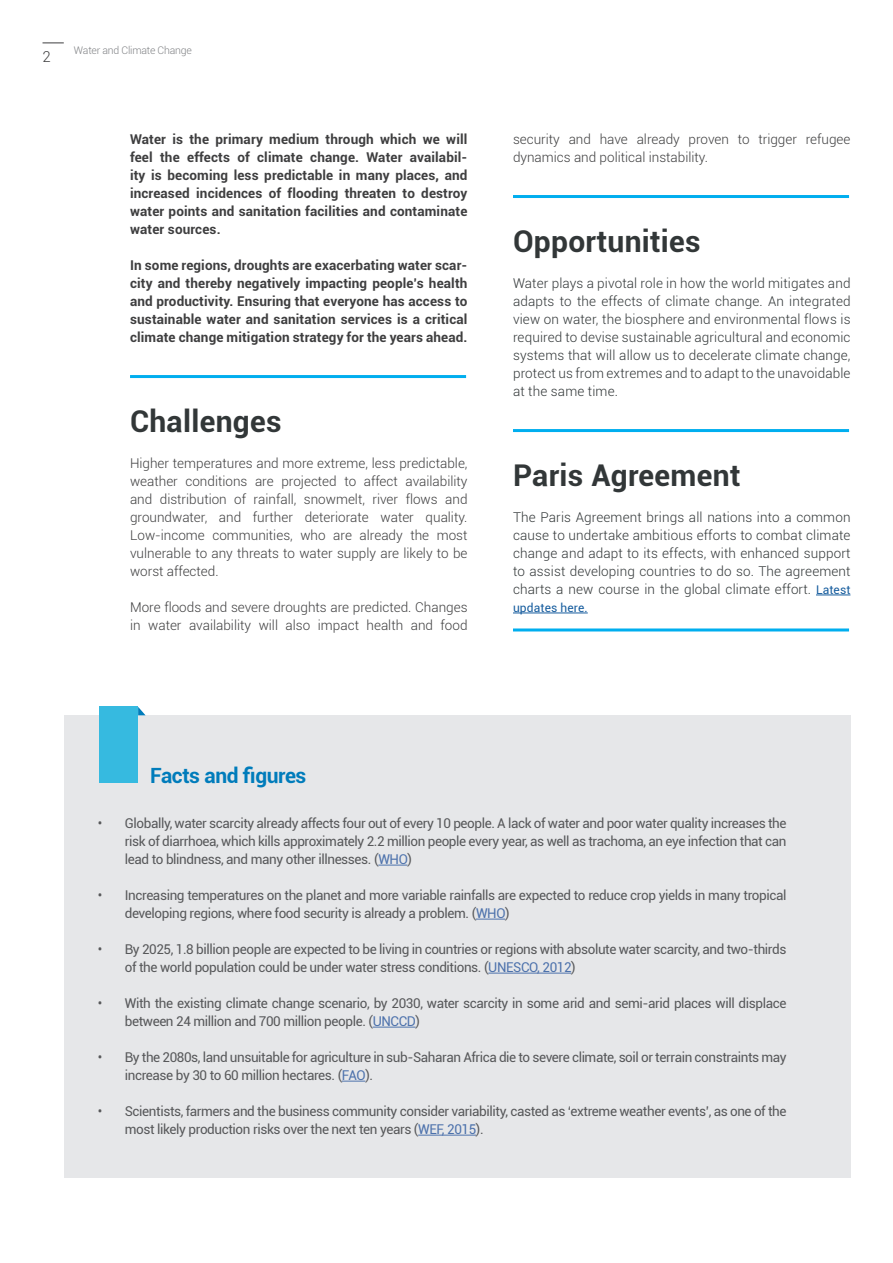
<style>
.page{position:relative;width:893px;height:1263px;background:#fff}
.page>*{position:absolute;margin:0;border:0;box-sizing:border-box;transform-origin:0 0}
.Title_1{font:700 30px "Roboto";letter-spacing:.01em;color:#323738}
.Box_title_2{font:700 21px "Roboto";letter-spacing:-.02em;color:#007cbb}
.t1{font:300 15px "Roboto";color:#3e3e3f}
.t2{font:13.5px/18px "Roboto";letter-spacing:-.03em;color:#57585a}
.txt_courant_paragrap{font:300 13.5px/18px "Roboto";letter-spacing:.01em;color:#323738;text-align:justify}
.txt_courant_paragrap-2{font:700 13.5px/18px "Roboto";letter-spacing:.01em;color:#3e3e3f;text-align:justify}
.txt_courant_paragrap-3{font:300 13.5px/18px "Roboto";color:#3e3e3f}
.txt_courant_paragrap-4{font:12px "Roboto";letter-spacing:.01em;color:#175d9e}
.title_2{font:300 10.5px "Roboto";letter-spacing:-.02em;color:#808285}
.s1{font-weight:400;font-size:12px;color:#175d9e}
.s2{color:#4d72ac}
</style>
<div class="page">
<svg style="left:43px;top:43px;width:21px;height:1px"></svg>
<hr style="left:130px;top:375px;width:336px;height:3px;background:#00aeef">
<hr style="left:816px;top:595px;width:34px;height:1px;background:#175d9e">
<hr style="left:513px;top:613px;width:75px;height:1px;background:#175d9e">
<hr style="left:513px;top:195px;width:336px;height:3px;background:#00aeef">
<hr style="left:513px;top:429px;width:336px;height:3px;background:#00aeef">
<div style="left:64px;top:715px;width:786px;height:463px;background:#e6e7e9"></div>
<svg style="left:378px;top:865px;width:29px;height:1px"></svg>
<svg style="left:476px;top:919px;width:29px;height:1px"></svg>
<hr style="left:488px;top:973px;width:83px;height:1px;background:#4d72ac">
<hr style="left:373px;top:1027px;width:43px;height:1px;background:#4d72ac">
<svg style="left:342px;top:1081px;width:23px;height:1px"></svg>
<hr style="left:418px;top:1135px;width:58px;height:1px;background:#4d72ac">
<div style="left:100px;top:707px;width:38px;height:76px;background:#36bae0"></div>
<svg style="left:138px;top:707px;width:8px;height:8px"></svg>
<hr style="left:513px;top:628px;width:336px;height:3px;background:#00aeef">
<p class="t1" style="left:43px;top:46px;width:10px">2</p>
<p class="title_2" style="left:74px;top:43px;width:119px">Water and Climate Change</p>
<p class="txt_courant_paragrap-2" style="left:130px;top:130px;width:339px">Water is the primary medium through which we will feel the effects of climate change. Water availabil&shy;ity is becoming less predictable in many places, and increased incidences of flooding threaten to destroy water points and sanitation facilities and contaminate water sources.</p>
<p class="txt_courant_paragrap-2" style="left:130px;top:256px;width:339px">In some regions, droughts are exacerbating water scar&shy;city and thereby negatively impacting people’s health and productivity. Ensuring that everyone has access to sustainable water and sanitation services is a critical climate change mitigation strategy for the years ahead.</p>
<p class="Title_1" style="left:130px;top:400px;width:153px">Challenges</p>
<p class="txt_courant_paragrap-3" style="left:130px;top:454px;width:339px;text-align:justify">Higher temperatures and more extreme, less predictable, weather conditions are projected to affect availability and distribution of rainfall, snowmelt, river flows and groundwater, and further deteriorate water quality.<br>Low-income communities, who are already the most vulnerable to any threats to water supply are likely to be worst affected.</p>
<p class="txt_courant_paragrap-3" style="left:130px;top:598px;width:339px">More floods and severe droughts are predicted. Changes in water availability will also impact health and food</p>
<p class="txt_courant_paragrap-3" style="left:513px;top:130px;width:339px">security and have already proven to trigger refugee dynamics and political instability.</p>
<p class="Title_1" style="left:513px;top:220px;width:189px">Opportunities</p>
<p class="txt_courant_paragrap" style="left:513px;top:274px;width:339px">Water plays a pivotal role in how the world mitigates and adapts to the effects of climate change. An integrated view on water, the biosphere and environmental flows is required to devise sustainable agricultural and economic systems that will allow us to decelerate climate change, protect us from extremes and to adapt to the unavoidable at the same time.</p>
<p class="Title_1" style="left:513px;top:454px;width:229px">Paris Agreement</p>
<p class="txt_courant_paragrap" style="left:513px;top:508px;width:339px">The Paris Agreement brings all nations into a common cause to undertake ambitious efforts to combat climate change and adapt to its effects, with enhanced support to assist developing countries to do so. The agreement charts a new course in the global climate effort. <span class="s1">Latest</span></p>
<p class="txt_courant_paragrap-4" style="left:513px;top:599px;width:76px">updates here.</p>
<p class="Box_title_2" style="left:150px;top:761px;width:158px">Facts and figures</p>
<p class="t2" style="left:125px;top:814px;width:663px;text-align:justify;text-indent:-27px">• Globally, water scarcity already affects four out of every 10 people. A lack of water and poor water quality increases the risk of diarrhoea, which kills approximately 2.2 million people every year, as well as trachoma, an eye infection that can lead to blindness, and many other illnesses. (<span class="s2">WHO</span>)</p>
<p class="t2" style="left:125px;top:886px;width:663px;text-indent:-27px">• Increasing temperatures on the planet and more variable rainfalls are expected to reduce crop yields in many tropical developing regions, where food security is already a problem. (<span class="s2">WHO</span>)</p>
<p class="t2" style="left:125px;top:940px;width:663px;text-indent:-27px">• By 2025, 1.8 billion people are expected to be living in countries or regions with absolute water scarcity, and two-thirds of the world population could be under water stress conditions. (<span class="s2">UNESCO, 2012</span>)</p>
<p class="t2" style="left:125px;top:994px;width:663px;text-indent:-27px">• With the existing climate change scenario, by 2030, water scarcity in some arid and semi-arid places will displace between 24 million and 700 million people. (<span class="s2">UNCCD</span>)</p>
<p class="t2" style="left:125px;top:1048px;width:663px;text-indent:-27px">• By the 2080s, land unsuitable for agriculture in sub-Saharan Africa die to severe climate, soil or terrain constraints may increase by 30 to 60 million hectares. (<span class="s2">FAO</span>).</p>
<p class="t2" style="left:125px;top:1102px;width:663px;text-indent:-27px">• Scientists, farmers and the business community consider variability, casted as ‘extreme weather events’, as one of the most likely production risks over the next ten years (<span class="s2">WEF, 2015</span>).</p>
</div>
